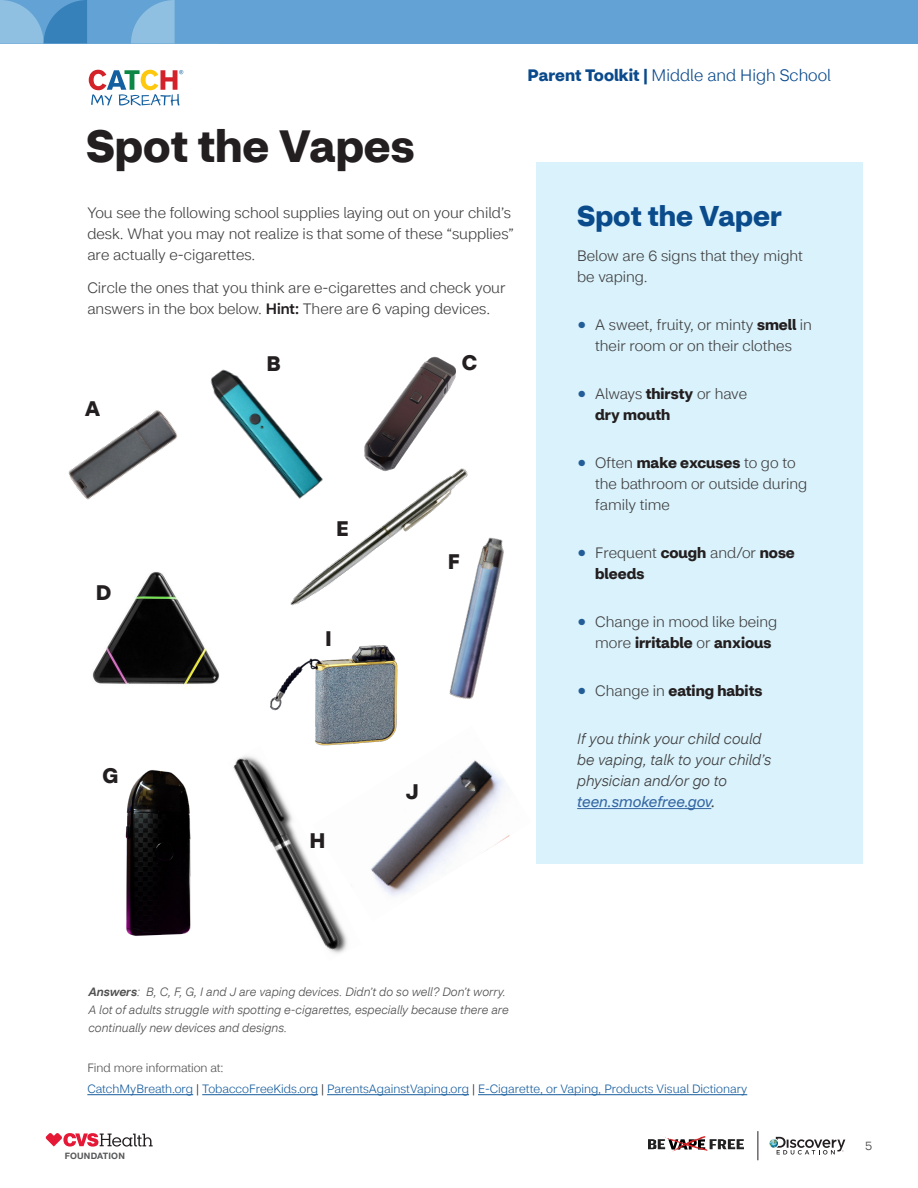
<style>
.page{position:relative;width:918px;height:1188px;background:#fff}
.page>*{position:absolute;margin:0;border:0;box-sizing:border-box;transform-origin:0 0}
.Main_Headline{font:700 45px "CVS Health Sans";color:#231f20}
.Subhead{font:700 28.5px "CVS Health Sans";color:#0a4b8c}
.Subhead_3{font:700 21px "CVS Health Sans";color:#231f20}
.t1{font:300 16.5px "CVS Health Sans";color:#0a4a8c}
.Body{font:300 15px/21px "CVS Health Sans";color:#3e3e3f}
.Body-2{font:italic 300 15px/21px "CVS Health Sans";color:#3e3e3f}
.t2{font:700 15px/21px "CVS Health Sans";color:#231f20}
.Copyright{font:italic 300 12px/18px "CVS Health Sans";color:#505050}
.Copyright-2{font:300 12px/21px "CVS Health Sans";color:#175d9e}
.t3{font:300 12px "CVS Health Sans";color:#3e3e3f}
.t4{font:700 8.85px "Helvetica Neue";letter-spacing:.025em;color:#57585a}
.s1{font-weight:700}
.s2{font-weight:500;color:#231f20}
.s3{font-family:"Helvetica Neue";color:#225d97}
.s4{font-weight:700;color:#231f20}
.s5{font-family:"Helvetica Neue";font-weight:300;color:#225d97}
.s6{font-weight:300;color:#3e3e3f}
.s7{font-weight:400;color:#3667a4}
.s8{font-weight:400}
.s9{font-weight:500}
.s10{color:#505050}
.s11{color:#231f20}
</style>
<div class="page">
<svg style="left:46px;top:1133px;width:107px;height:14px"></svg>
<div style="left:0;top:0;width:918px;height:44px;background:#62a2d4"></div>
<svg style="left:0;top:0;width:175px;height:44px"></svg>
<svg style="left:89px;top:70px;width:94px;height:36px"></svg>
<svg style="left:769px;top:1137px;width:76px;height:18px"></svg>
<svg style="left:758px;top:1131px;width:1px;height:29px"></svg>
<img style="left:649px;top:1139px;width:94px;height:11px">
<svg style="left:659px;top:1136px;width:50px;height:16px"></svg>
<hr style="left:87px;top:1094px;width:106px;height:1px;background:#175d9e">
<hr style="left:202px;top:1094px;width:116px;height:1px;background:#175d9e">
<hr style="left:327px;top:1094px;width:142px;height:1px;background:#175d9e">
<hr style="left:478px;top:1094px;width:269px;height:1px;background:#175d9e">
<div style="left:536px;top:162px;width:327px;height:702px;background:#daf2fb"></div>
<hr style="left:577px;top:808px;width:134px;height:1px;background:#3667a4">
<img style="left:68px;top:410px;width:110px;height:90px">
<img style="left:210px;top:369px;width:96px;height:103px">
<img style="left:364px;top:356px;width:92px;height:102px">
<img style="left:270px;top:645px;width:127px;height:81px">
<img style="left:389px;top:537px;width:115px;height:173px">
<img style="left:92px;top:571px;width:127px;height:118px">
<img style="left:125px;top:770px;width:66px;height:166px">
<img style="left:315px;top:726px;width:195px;height:170px">
<img style="left:233px;top:746px;width:128px;height:208px">
<img style="left:277px;top:458px;width:205px;height:160px">
<p class="t1" style="left:528px;top:65px;width:305px"><span class="s1">Parent Toolkit |</span> Middle and High School</p>
<p class="Main_Headline" style="left:86px;top:118px;width:330px">Spot the Vapes</p>
<p class="Body" style="left:87px;top:202px;width:428px">You see the following school supplies laying out on your child’s desk. What you may not realize is that some of these “supplies” are actually e-cigarettes.</p>
<p class="Body" style="left:87px;top:277px;width:420px">Circle the ones that you think are e-cigarettes and check your answers in the box below. <span class="s2">Hint:</span> There are 6 vaping devices.</p>
<p class="Subhead_3" style="left:85px;top:395px;width:17px">A</p>
<p class="Subhead_3" style="left:96px;top:579px;width:17px">D</p>
<p class="Subhead_3" style="left:103px;top:763px;width:17px">G</p>
<p class="Subhead_3" style="left:267px;top:350px;width:16px">B</p>
<p class="Subhead_3" style="left:462px;top:350px;width:17px">C</p>
<p class="Subhead_3" style="left:336px;top:515px;width:14px">E</p>
<p class="Subhead_3" style="left:325px;top:626px;width:8px">I</p>
<p class="Subhead_3" style="left:310px;top:827px;width:18px">H</p>
<p class="Subhead_3" style="left:448px;top:549px;width:13px">F</p>
<p class="Subhead_3" style="left:406px;top:779px;width:14px">J</p>
<p class="Subhead" style="left:577px;top:198px;width:206px">Spot the Vaper</p>
<p class="Body" style="left:577px;top:245px;width:227px">Below are 6 signs that they might be vaping.</p>
<p class="Body" style="left:577px;top:314px;width:236px;text-align:center"><span class="s3">●</span> A sweet, fruity, or minty <span class="s4">smell</span> in their room or on their clothes</p>
<p class="t2" style="left:595px;top:383px;width:154px;text-indent:-18px"><span class="s5">●</span> <span class="s6">Always</span> thirsty <span class="s6">or have </span>dry mouth</p>
<p class="Body" style="left:595px;top:452px;width:214px;text-indent:-18px"><span class="s3">●</span> Often <span class="s4">make excuses</span> to go to the bathroom or outside during family time</p>
<p class="t2" style="left:595px;top:542px;width:201px;text-indent:-18px"><span class="s5">●</span> <span class="s6">Frequent</span> cough <span class="s6">and/or</span> nose bleeds</p>
<p class="Body" style="left:595px;top:611px;width:184px;text-indent:-18px"><span class="s3">●</span> Change in mood like being more <span class="s4">irritable</span> or <span class="s4">anxious</span></p>
<p class="t2" style="left:577px;top:680px;width:187px"><span class="s5">●</span> <span class="s6">Change in</span> eating habits</p>
<p class="Body-2" style="left:577px;top:728px;width:196px">If you think your child could be vaping, talk to your child’s physician and/or go to <span class="s7">teen.smokefree.gov</span><span class="s8">.</span></p>
<p class="Copyright" style="left:88px;top:983px;width:422px"><span class="s9">Answers</span>: B, C, F, G, I and J are vaping devices. Didn’t do so well? Don’t worry.<br>A lot of adults struggle with spotting e-cigarettes, especially because there are continually new devices and designs.</p>
<p class="Copyright-2" style="left:87px;top:1058px;width:661px"><span class="s10">Find more information at:<br></span>CatchMyBreath.org <span class="s11">|</span> TobaccoFreeKids.org <span class="s11">|</span> ParentsAgainstVaping.org <span class="s11">|</span> E-Cigarette, or Vaping, Products Visual Dictionary</p>
<p class="t4" style="left:65px;top:1149px;width:62px">FOUNDATION</p>
<p class="t3" style="left:865px;top:1139px;width:9px">5</p>
</div>
